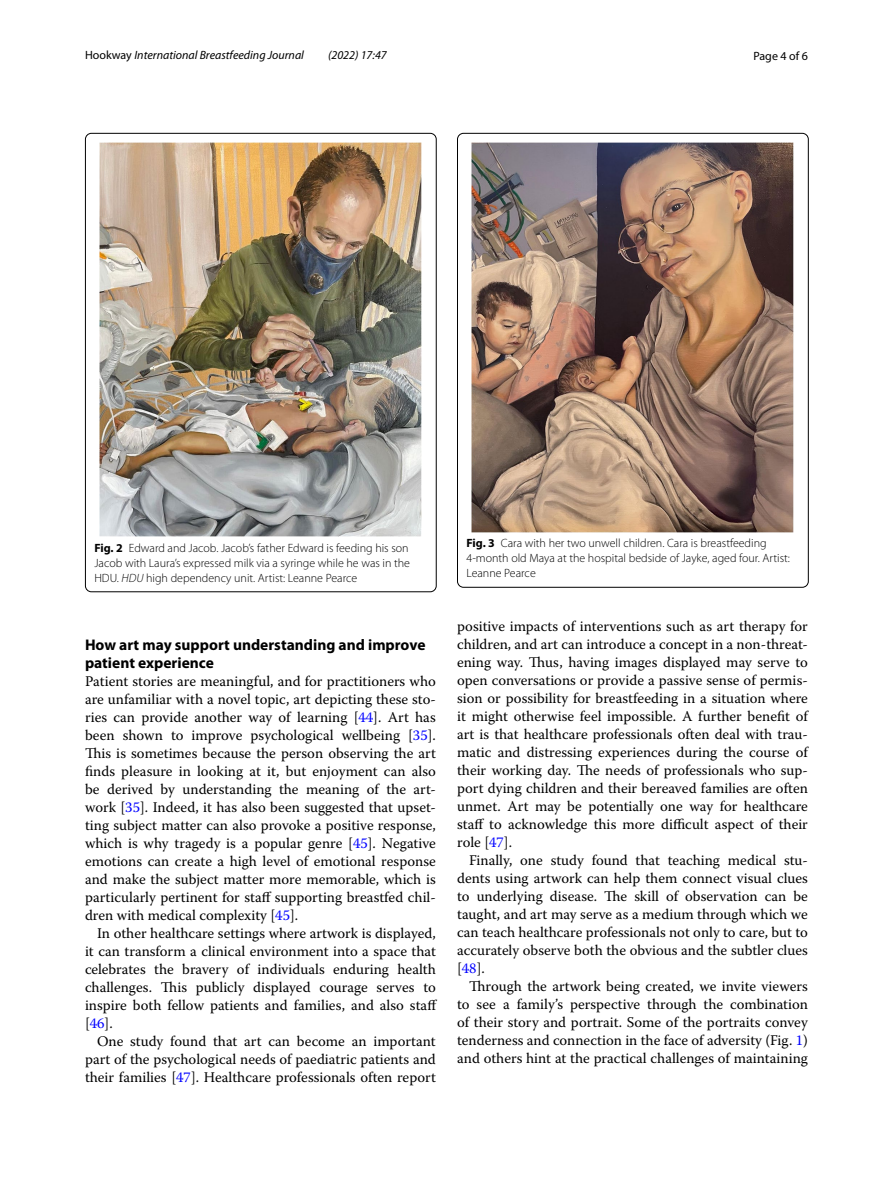
<style>
.page{position:relative;width:893px;height:1187px;background:#fff}
.page>*{position:absolute;margin:0;border:0;box-sizing:border-box;transform-origin:0 0}
.t1{font:700 15.45px/18px "Myriad Pro";color:#000}
.t2{font:14.7px/18px "Warnock Pro";color:#000;text-align:justify}
.t3{font:300 12px/15px "Myriad Pro";color:#000;text-align:justify}
.t4{font:italic 12px "Myriad Pro";color:#000}
.t5{font:12px "Myriad Pro";color:#000}
.s1{font-style:normal}
.s2{font-weight:700}
.s3{font-style:italic}
.s4{color:#00f}
</style>
<div class="page">
<img style="left:100px;top:142px;width:322px;height:394px">
<img style="left:472px;top:142px;width:322px;height:390px">
<p class="t4" style="left:85px;top:48px;width:220px"><span class="s1">Hookway</span> International Breastfeeding Journal</p>
<p class="t4" style="left:328px;top:48px;width:60px">(2022) 17:47</p>
<p class="t5" style="left:753px;top:48px;width:56px">Page 4 of 6</p>
<p class="t3" style="left:94px;top:540px;width:317px"><span class="s2">Fig. 2</span> Edward and Jacob. Jacob’s father Edward is feeding his son Jacob with Laura’s expressed milk via a syringe while he was in the HDU. <span class="s3">HDU</span> high dependency unit. Artist: Leanne Pearce</p>
<p class="t3" style="left:466px;top:536px;width:325px;text-align:left"><span class="s2">Fig. 3</span> Cara with her two unwell children. Cara is breastfeeding<br>4-month old Maya at the hospital bedside of Jayke, aged four. Artist:<br>Leanne Pearce</p>
<p class="t1" style="left:85px;top:635px;width:342px">How art may support understanding and improve patient experience</p>
<p class="t2" style="left:85px;top:672px;width:352px">Patient stories are meaningful, and for practitioners who are unfamiliar with a novel topic, art depicting these sto&shy;ries can provide another way of learning [<span class="s4">44</span>]. Art has been shown to improve psychological wellbeing [<span class="s4">35</span>].<br>This is sometimes because the person observing the art finds pleasure in looking at it, but enjoyment can also be derived by understanding the meaning of the art&shy;work [<span class="s4">35</span>]. Indeed, it has also been suggested that upset&shy;ting subject matter can also provoke a positive response, which is why tragedy is a popular genre [<span class="s4">45</span>]. Negative emotions can create a high level of emotional response and make the subject matter more memorable, which is particularly pertinent for staff supporting breastfed chil&shy;dren with medical complexity [<span class="s4">45</span>].</p>
<p class="t2" style="left:85px;top:924px;width:353px;text-indent:12px">In other healthcare settings where artwork is displayed, it can transform a clinical environment into a space that celebrates the bravery of individuals enduring health challenges. This publicly displayed courage serves to inspire both fellow patients and families, and also staff [<span class="s4">46</span>].</p>
<p class="t2" style="left:85px;top:1032px;width:352px;text-indent:12px">One study found that art can become an important part of the psychological needs of paediatric patients and their families [<span class="s4">47</span>]. Healthcare professionals often report</p>
<p class="t2" style="left:457px;top:616px;width:352px">positive impacts of interventions such as art therapy for children, and art can introduce a concept in a non-threat&shy;ening way. Thus, having images displayed may serve to open conversations or provide a passive sense of permis&shy;sion or possibility for breastfeeding in a situation where it might otherwise feel impossible. A further benefit of art is that healthcare professionals often deal with trau&shy;matic and distressing experiences during the course of their working day. The needs of professionals who sup&shy;port dying children and their bereaved families are often unmet. Art may be potentially one way for healthcare staff to acknowledge this more difficult aspect of their role [<span class="s4">47</span>].</p>
<p class="t2" style="left:457px;top:850px;width:352px;text-indent:12px">Finally, one study found that teaching medical stu&shy;dents using artwork can help them connect visual clues to underlying disease. The skill of observation can be taught, and art may serve as a medium through which we can teach healthcare professionals not only to care, but to accurately observe both the obvious and the subtler clues [<span class="s4">48</span>].</p>
<p class="t2" style="left:457px;top:976px;width:352px;text-indent:12px">Through the artwork being created, we invite viewers to see a family’s perspective through the combination of their story and portrait. Some of the portraits convey tenderness and connection in the face of adversity (Fig. <span class="s4">1</span>) and others hint at the practical challenges of maintaining</p>
</div>
